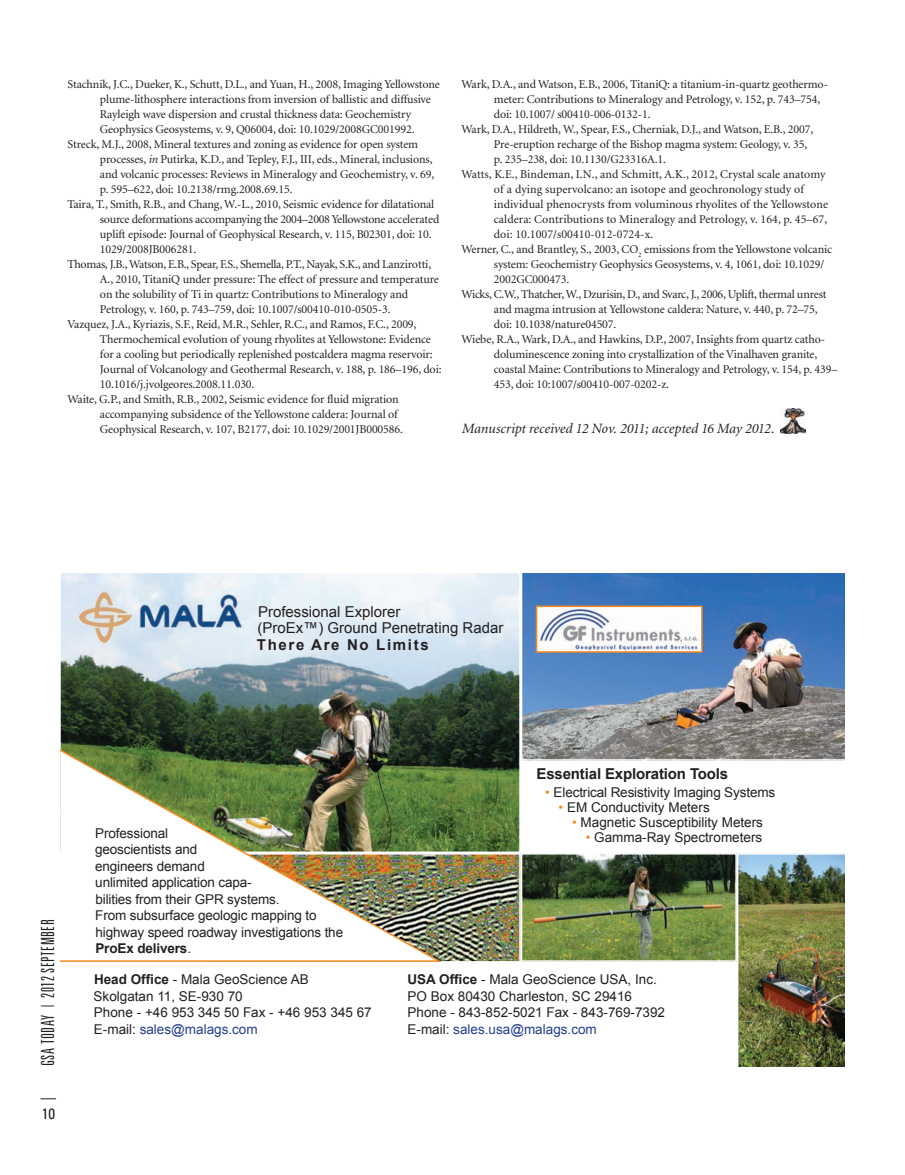
<style>
.page{position:relative;width:905px;height:1175px;background:#fff}
.page>*{position:absolute;margin:0;border:0;box-sizing:border-box;transform-origin:0 0}
.t1{font:300 ultra-condensed 18px "Univers";letter-spacing:.035em;color:#231f20}
.t2{font:15px/16.5px "Arial";color:#231f20}
.t3{font:700 15px "Arial";letter-spacing:-.01em;color:#231f20}
.t4{font:700 15px "Arial";letter-spacing:.11em;color:#231f20}
.t5{font:condensed 15px "Univers";color:#231f20}
.t6{font:italic 14.25px "Minion";color:#231f20}
.t7{font:13.5px/16.5px "Arial";color:#231f20}
.t8{font:12px "Minion";letter-spacing:-.01em;color:#231f20}
.s1{font-style:italic}
.s2{color:#f68b1f}
.s3{font-weight:700}
.s4{color:#253f8e}
</style>
<div class="page">
<svg style="left:41px;top:1098px;width:15px;height:1px"></svg>
<img style="left:780px;top:408px;width:25px;height:25px">
<svg style="left:61px;top:573px;width:459px;height:279px;background:#899a93"></svg>
<svg style="left:522px;top:573px;width:322px;height:187px;background:#6681a3"></svg>
<img style="left:444px;top:856px;width:289px;height:103px">
<div style="left:206px;top:853px;width:314px;height:109px;border:2px solid #fff"></div>
<img style="left:78px;top:590px;width:165px;height:54px">
<img style="left:539px;top:608px;width:160px;height:41px">
<div style="left:536px;top:605px;width:166px;height:47px;border:2px solid #f68b1f"></div>
<img style="left:61px;top:747px;width:383px;height:215px">
<div style="left:520px;top:853px;width:216px;height:108px;border:2px solid #fff"></div>
<img style="left:736px;top:853px;width:108px;height:213px">
<p class="t8" style="left:67px;top:78px;width:374px">Stachnik, J.C., Dueker, K., Schutt, D.L., and Yuan, H., 2008, Imaging Yellowstone</p>
<p class="t8" style="left:100px;top:93px;width:332px">plume-lithosphere interactions from inversion of ballistic and diffusive</p>
<p class="t8" style="left:100px;top:108px;width:313px">Rayleigh wave dispersion and crustal thickness data: Geochemistry</p>
<p class="t8" style="left:100px;top:123px;width:316px">Geophysics Geosystems, v. 9, Q06004, doi: 10.1029/2008GC001992.</p>
<p class="t8" style="left:67px;top:138px;width:352px">Streck, M.J., 2008, Mineral textures and zoning as evidence for open system</p>
<p class="t8" style="left:100px;top:153px;width:334px">processes, <span class="s1">in</span> Putirka, K.D., and Tepley, F.J., III, eds., Mineral, inclusions,</p>
<p class="t8" style="left:100px;top:168px;width:336px">and volcanic processes: Reviews in Mineralogy and Geochemistry, v. 69,</p>
<p class="t8" style="left:100px;top:183px;width:194px">p. 595–622, doi: 10.2138/rmg.2008.69.15.</p>
<p class="t8" style="left:67px;top:198px;width:368px">Taira, T., Smith, R.B., and Chang, W.-L., 2010, Seismic evidence for dilatational</p>
<p class="t8" style="left:100px;top:213px;width:341px">source deformations accompanying the 2004–2008 Yellowstone accelerated</p>
<p class="t8" style="left:100px;top:228px;width:333px">uplift episode: Journal of Geophysical Research, v. 115, B02301, doi: 10.</p>
<p class="t8" style="left:100px;top:243px;width:98px">1029/2008JB006281.</p>
<p class="t8" style="left:67px;top:258px;width:365px">Thomas, J.B., Watson, E.B., Spear, F.S., Shemella, P.T., Nayak, S.K., and Lanzirotti,</p>
<p class="t8" style="left:100px;top:273px;width:340px">A., 2010, TitaniQ under pressure: The effect of pressure and temperature</p>
<p class="t8" style="left:100px;top:288px;width:310px">on the solubility of Ti in quartz: Contributions to Mineralogy and</p>
<p class="t8" style="left:100px;top:303px;width:292px">Petrology, v. 160, p. 743–759, doi: 10.1007/s00410-010-0505-3.</p>
<p class="t8" style="left:67px;top:318px;width:350px">Vazquez, J.A., Kyriazis, S.F., Reid, M.R., Sehler, R.C., and Ramos, F.C., 2009,</p>
<p class="t8" style="left:100px;top:333px;width:332px">Thermochemical evolution of young rhyolites at Yellowstone: Evidence</p>
<p class="t8" style="left:100px;top:348px;width:334px">for a cooling but periodically replenished postcaldera magma reservoir:</p>
<p class="t8" style="left:100px;top:363px;width:343px">Journal of Volcanology and Geothermal Research, v. 188, p. 186–196, doi:</p>
<p class="t8" style="left:100px;top:378px;width:156px">10.1016/j.jvolgeores.2008.11.030.</p>
<p class="t8" style="left:67px;top:393px;width:333px">Waite, G.P., and Smith, R.B., 2002, Seismic evidence for fluid migration</p>
<p class="t8" style="left:100px;top:408px;width:299px">accompanying subsidence of the Yellowstone caldera: Journal of</p>
<p class="t8" style="left:100px;top:423px;width:304px">Geophysical Research, v. 107, B2177, doi: 10.1029/2001JB000586.</p>
<p class="t8" style="left:461px;top:78px;width:368px">Wark, D.A., and Watson, E.B., 2006, TitaniQ: a titanium-in-quartz geothermo-</p>
<p class="t8" style="left:494px;top:93px;width:328px">meter: Contributions to Mineralogy and Petrology, v. 152, p. 743–754,</p>
<p class="t8" style="left:494px;top:108px;width:158px">doi: 10.1007/ s00410-006-0132-1.</p>
<p class="t8" style="left:461px;top:123px;width:353px">Wark, D.A., Hildreth, W., Spear, F.S., Cherniak, D.J., and Watson, E.B., 2007,</p>
<p class="t8" style="left:494px;top:138px;width:315px">Pre-eruption recharge of the Bishop magma system: Geology, v. 35,</p>
<p class="t8" style="left:494px;top:153px;width:174px">p. 235–238, doi: 10.1130/G23316A.1.</p>
<p class="t8" style="left:461px;top:168px;width:365px">Watts, K.E., Bindeman, I.N., and Schmitt, A.K., 2012, Crystal scale anatomy</p>
<p class="t8" style="left:494px;top:183px;width:311px">of a dying supervolcano: an isotope and geochronology study of</p>
<p class="t8" style="left:494px;top:198px;width:335px">individual phenocrysts from voluminous rhyolites of the Yellowstone</p>
<p class="t8" style="left:494px;top:213px;width:335px">caldera: Contributions to Mineralogy and Petrology, v. 164, p. 45–67,</p>
<p class="t8" style="left:494px;top:228px;width:161px">doi: 10.1007/s00410-012-0724-x.</p>
<p class="t8" style="left:461px;top:243px;width:372px">Werner, C., and Brantley, S., 2003, CO<sub>2</sub> emissions from the Yellowstone volcanic</p>
<p class="t8" style="left:494px;top:258px;width:332px">system: Geochemistry Geophysics Geosystems, v. 4, 1061, doi: 10.1029/</p>
<p class="t8" style="left:494px;top:273px;width:77px">2002GC000473.</p>
<p class="t8" style="left:461px;top:288px;width:366px">Wicks, C.W., Thatcher, W., Dzurisin, D., and Svarc, J., 2006, Uplift, thermal unrest</p>
<p class="t8" style="left:494px;top:303px;width:325px">and magma intrusion at Yellowstone caldera: Nature, v. 440, p. 72–75,</p>
<p class="t8" style="left:494px;top:318px;width:124px">doi: 10.1038/nature04507.</p>
<p class="t8" style="left:461px;top:333px;width:365px">Wiebe, R.A., Wark, D.A., and Hawkins, D.P., 2007, Insights from quartz catho-</p>
<p class="t8" style="left:494px;top:348px;width:325px">doluminescence zoning into crystallization of the Vinalhaven granite,</p>
<p class="t8" style="left:494px;top:363px;width:345px">coastal Maine: Contributions to Mineralogy and Petrology, v. 154, p. 439–</p>
<p class="t8" style="left:494px;top:378px;width:177px">453, doi: 10:1007/s00410-007-0202-z.</p>
<p class="t6" style="left:461px;top:421px;width:314px">Manuscript received 12 Nov. 2011; accepted 16 May 2012.</p>
<p class="t2" style="left:257px;top:603px;width:247px">Professional Explorer<br>(ProEx™) Ground Penetrating Radar</p>
<p class="t4" style="left:257px;top:634px;width:173px">There Are No Limits</p>
<h1 class="t1" style="left:38px;top:1066px;width:148px;rotate:-90deg">GSA TODAY | 2012 SEPTEMBER</h1>
<p class="t5" style="left:42px;top:1104px;width:15px">10</p>
<p class="t3" style="left:536px;top:764px;width:193px">Essential Exploration Tools</p>
<p class="t7" style="left:545px;top:784px;width:232px"><span class="s2">•</span> Electrical Resistivity Imaging Systems</p>
<p class="t7" style="left:558px;top:799px;width:153px"><span class="s2">•</span> EM Conductivity Meters</p>
<p class="t7" style="left:572px;top:814px;width:192px"><span class="s2">•</span> Magnetic Susceptibility Meters</p>
<p class="t7" style="left:95px;top:825px;width:74px">Professional</p>
<p class="t7" style="left:585px;top:829px;width:178px"><span class="s2">•</span> Gamma-Ray Spectrometers</p>
<p class="t7" style="left:95px;top:841px;width:250px">geoscientists and<br>engineers demand<br>unlimited application capa-<br>bilities from their GPR systems.<br>From subsurface geologic mapping to highway speed roadway investigations the<br><span class="s3">ProEx delivers</span>.</p>
<p class="t7" style="left:94px;top:971px;width:280px"><span class="s3">Head Office</span> - Mala GeoScience AB<br>Skolgatan 11, SE-930 70<br>Phone - +46 953 345 50 Fax - +46 953 345 67<br>E-mail: <span class="s4">sales@malags.com</span></p>
<p class="t7" style="left:407px;top:971px;width:259px"><span class="s3">USA Office</span> - Mala GeoScience USA, Inc.<br>PO Box 80430 Charleston, SC 29416<br>Phone - 843-852-5021 Fax - 843-769-7392<br>E-mail: <span class="s4">sales.usa@malags.com</span></p>
</div>
